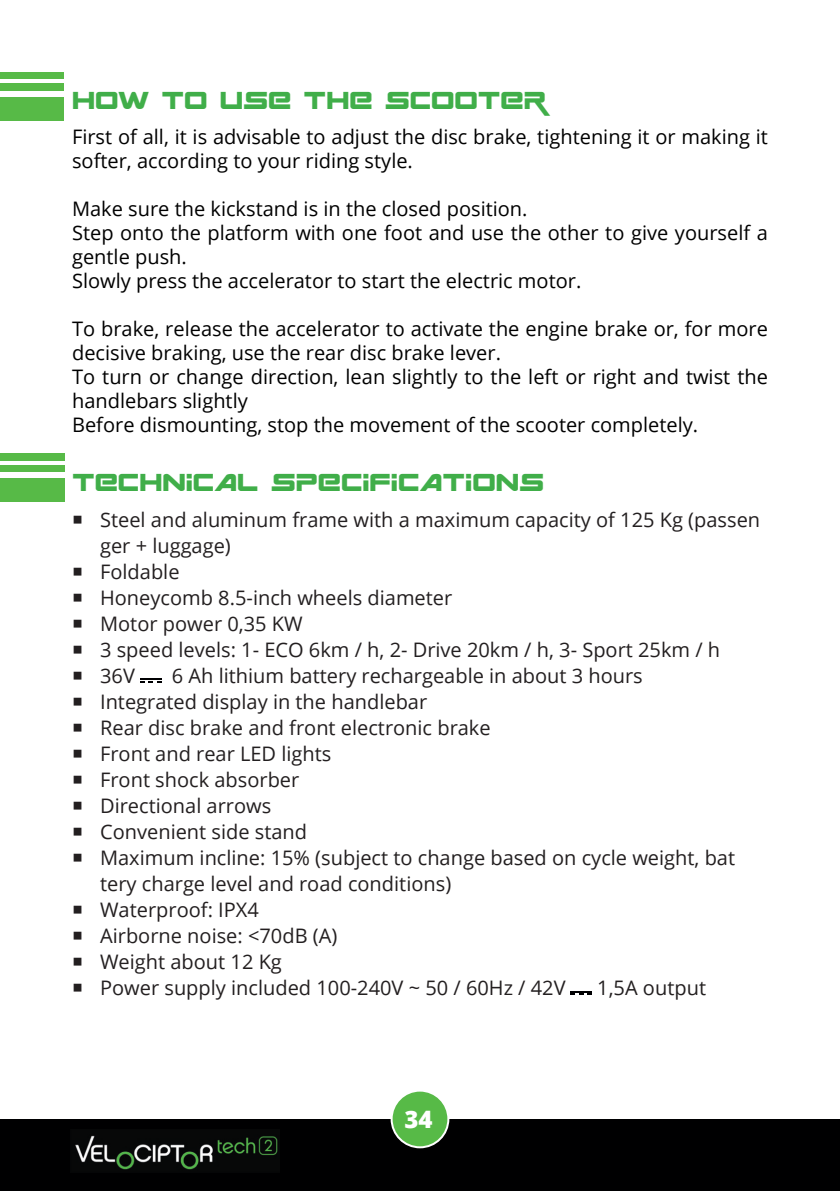
<style>
.page{position:relative;width:840px;height:1191px;background:#fff}
.page>*{position:absolute;margin:0;border:0;box-sizing:border-box;transform-origin:0 0}
.t1{font:34px "Space Ranger";color:#40ae49}
.t2{font:800 24px "Open Sans";color:#fff}
.t3{font:20px/26px "Open Sans";color:#231f20}
.t4{font:20px/24px "Open Sans";color:#000}
</style>
<div class="page">
<div style="left:0;top:1119px;width:839px;height:72px;background:#000001"></div>
<div style="left:391px;top:1090px;width:57px;height:57px;background:#57ba47;border-radius:50%"></div>
<div style="left:390px;top:1089px;width:59px;height:59px;border:2px solid #fff;border-radius:50%"></div>
<div style="left:0;top:72px;width:63px;height:48px;background:#57ba47"></div>
<hr style="left:0;top:79px;width:63px;height:4px;background:#fff">
<div style="left:0;top:91px;width:63px;height:5px;background:#fff"></div>
<img style="left:75px;top:1135px;width:203px;height:35px">
<svg style="left:140px;top:679px;width:21px;height:3px"></svg>
<svg style="left:570px;top:991px;width:21px;height:3px"></svg>
<div style="left:0;top:454px;width:64px;height:48px;background:#57ba47"></div>
<hr style="left:0;top:461px;width:64px;height:3px;background:#fff">
<div style="left:0;top:472px;width:64px;height:6px;background:#fff"></div>
<h1 class="t1" style="left:72px;top:86px;width:475px">HOW TO USE THE SCOOTER</h1>
<p class="t4" style="left:72px;top:125px;width:697px">First of all, it is advisable to adjust the disc brake, tightening it or making it softer, according to your riding style.</p>
<p class="t4" style="left:72px;top:197px;width:697px">Make sure the kickstand is in the closed position.<br>Step onto the platform with one foot and use the other to give yourself a gentle push.<br>Slowly press the accelerator to start the electric motor.</p>
<p class="t4" style="left:72px;top:317px;width:697px">To brake, release the accelerator to activate the engine brake or, for more decisive braking, use the rear disc brake lever.<br>To turn or change direction, lean slightly to the left or right and twist the handlebars slightly<br>Before dismounting, stop the movement of the scooter completely.</p>
<h1 class="t1" style="left:72px;top:467px;width:473px">TECHNICAL SPECIFICATIONS</h1>
<p class="t3" style="left:100px;top:506px;width:661px">Steel and aluminum frame with a maximum capacity of 125 Kg (passen ger + luggage)<br>Foldable<br>Honeycomb 8.5-inch wheels diameter<br>Motor power 0,35 KW<br>3 speed levels: 1- ECO 6km / h, 2- Drive 20km / h, 3- Sport 25km / h<br>36V</p>
<p class="t3" style="left:100px;top:662px;width:636px;text-indent:72px">6 Ah lithium battery rechargeable in about 3 hours Integrated display in the handlebar<br>Rear disc brake and front electronic brake<br>Front and rear LED lights<br>Front shock absorber<br>Directional arrows<br>Convenient side stand<br>Maximum incline: 15% (subject to change based on cycle weight, bat tery charge level and road conditions)<br>Waterproof: IPX4<br>Airborne noise: &lt;70dB (A)<br>Weight about 12 Kg<br>Power supply included 100-240V ~ 50 / 60Hz / 42V</p>
<p class="t3" style="left:597px;top:974px;width:110px">1,5A output</p>
<p class="t2" style="left:404px;top:1101px;width:30px">34</p>
</div>
